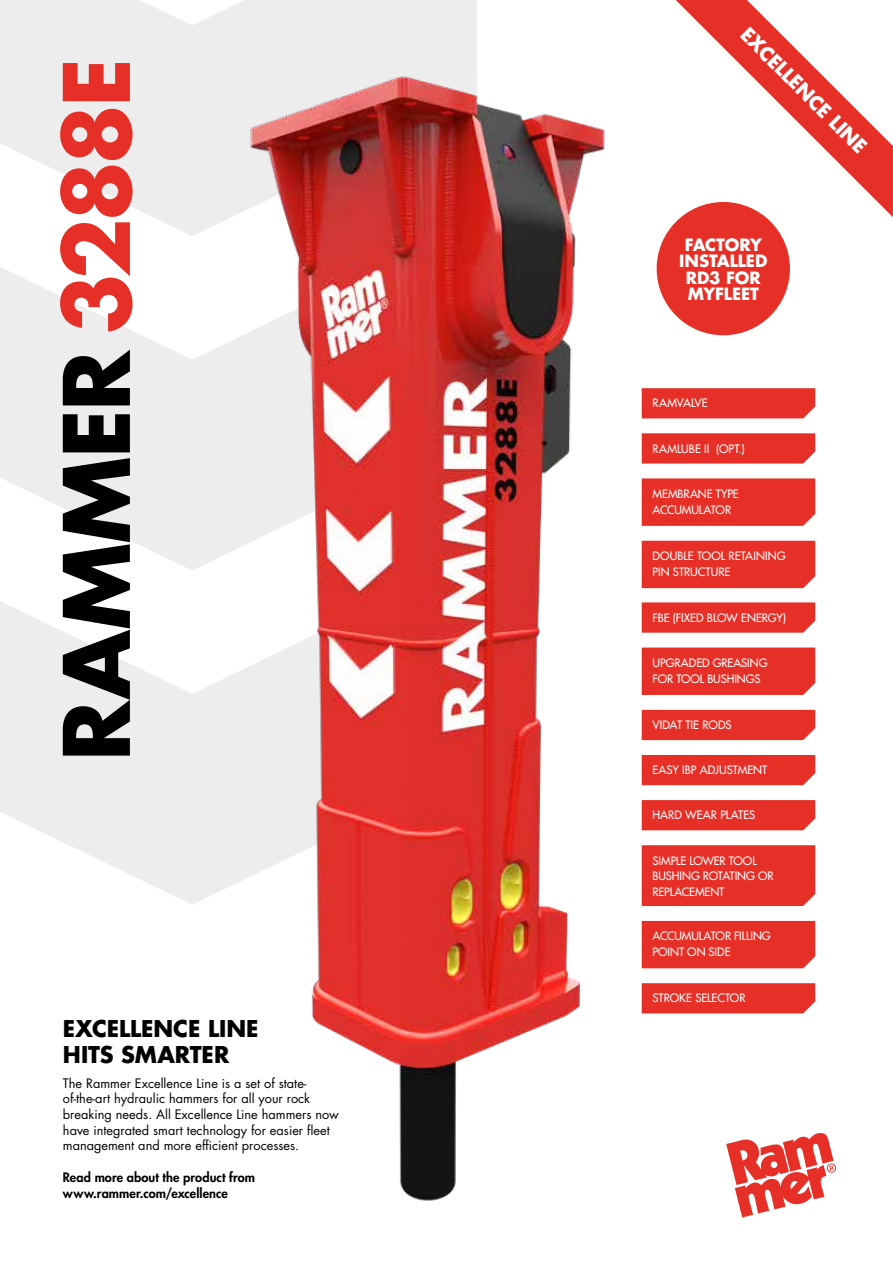
<style>
.page{position:relative;width:893px;height:1263px;background:#fff}
.page>*{position:absolute;margin:0;border:0;box-sizing:border-box;transform-origin:0 0}
.t1{font:700 88.95px "Futura Std";letter-spacing:-.02em;color:#000}
.t2{font:700 22.5px/25.5px "Futura Std";color:#000}
.t3{font:700 19.35px "Futura Std";color:#fff}
.t4{font:700 16.5px/16.5px "Futura Std";letter-spacing:-.005em;color:#fff;text-align:center}
.t5{font:12.75px/15.8px "Futura Std";color:#000}
.t6{font:800 12.75px/15.8px "Futura Std";letter-spacing:.005em;color:#000}
.t7{font:500 11.4px/15.6px "Futura Std";letter-spacing:-.005em;color:#fff}
.s1{color:#e63027}
</style>
<div class="page">
<svg style="left:676px;top:0;width:217px;height:217px"></svg>
<svg style="left:726px;top:1133px;width:111px;height:84px"></svg>
<svg style="left:0;top:0;width:477px;height:204px;fill:#ededed"></svg>
<svg style="left:0;top:267px;width:127px;height:272px;fill:#ededed"></svg>
<svg style="left:0;top:601px;width:127px;height:272px;fill:#ededed"></svg>
<img style="left:127px;top:54px;width:585px;height:1147px">
<div style="left:657px;top:202px;width:133px;height:133px;background:#e63027;border-radius:50%"></div>
<div style="left:642px;top:647px;width:173px;height:48px;background:#e63027"></div>
<div style="left:642px;top:921px;width:173px;height:47px;background:#e63027"></div>
<div style="left:642px;top:541px;width:173px;height:47px;background:#e63027"></div>
<div style="left:642px;top:845px;width:173px;height:61px;background:#e63027"></div>
<svg style="left:642px;top:602px;width:173px;height:31px"></svg>
<div style="left:642px;top:710px;width:173px;height:30px;background:#e63027"></div>
<div style="left:642px;top:755px;width:173px;height:30px;background:#e63027"></div>
<div style="left:642px;top:800px;width:173px;height:30px;background:#e63027"></div>
<svg style="left:642px;top:433px;width:173px;height:31px"></svg>
<div style="left:642px;top:983px;width:173px;height:30px;background:#e63027"></div>
<div style="left:642px;top:388px;width:173px;height:30px;background:#e63027"></div>
<div style="left:642px;top:478px;width:173px;height:48px;background:#e63027"></div>
<h1 class="t1" style="left:37px;top:761px;width:705px;rotate:-90deg">RAMMER <span class="s1">3288E</span></h1>
<h2 class="t2" style="left:63px;top:1016px;width:197px">EXCELLENCE LINE<br>HITS SMARTER</h2>
<p class="t5" style="left:63px;top:1075px;width:278px">The Rammer Excellence Line is a set of state&shy;of-the-art hydraulic hammers for all your rock breaking needs. All Excellence Line hammers now have integrated smart technology for easier fleet management and more efficient processes.</p>
<p class="t6" style="left:63px;top:1169px;width:194px">Read more about the product from www.rammer.com/excellence</p>
<h3 class="t3" style="left:753px;top:22px;width:170px;rotate:45deg">EXCELLENCE LINE</h3>
<h3 class="t4" style="left:679px;top:236px;width:90px">FACTORY<br>INSTALLED<br>RD3 FOR<br>MYFLEET</h3>
<p class="t7" style="left:652px;top:395px;width:57px">RAMVALVE</p>
<p class="t7" style="left:652px;top:441px;width:94px">RAMLUBE II (OPT.)</p>
<p class="t7" style="left:653px;top:486px;width:88px">MEMBRANE TYPE<br>ACCUMULATOR</p>
<p class="t7" style="left:652px;top:548px;width:135px">DOUBLE TOOL RETAINING<br>PIN STRUCTURE</p>
<p class="t7" style="left:652px;top:610px;width:135px">FBE (FIXED BLOW ENERGY)</p>
<p class="t7" style="left:653px;top:655px;width:117px">UPGRADED GREASING<br>FOR TOOL BUSHINGS</p>
<p class="t7" style="left:652px;top:717px;width:81px">VIDAT TIE RODS</p>
<p class="t7" style="left:652px;top:762px;width:116px">EASY IBP ADJUSTMENT</p>
<p class="t7" style="left:652px;top:807px;width:104px">HARD WEAR PLATES</p>
<p class="t7" style="left:653px;top:853px;width:123px">SIMPLE LOWER TOOL<br>BUSHING ROTATING OR<br>REPLACEMENT</p>
<p class="t7" style="left:653px;top:928px;width:120px">ACCUMULATOR FILLING<br>POINT ON SIDE</p>
<p class="t7" style="left:652px;top:990px;width:95px">STROKE SELECTOR</p>
</div>
